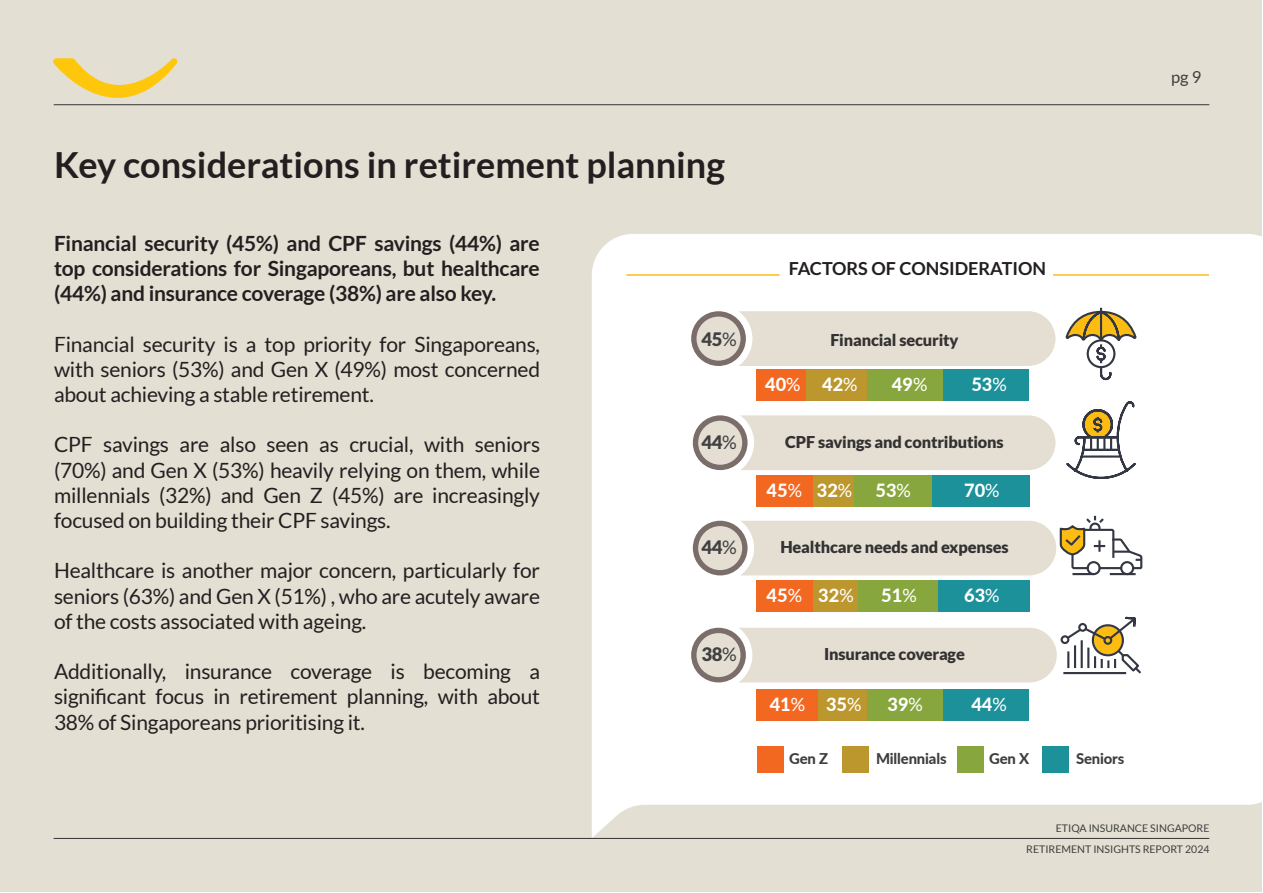
<style>
.page{position:relative;width:1263px;height:893px;background:#fff}
.page>*{position:absolute;margin:0;border:0;box-sizing:border-box;transform-origin:0 0}
.t1{font:700 36px "Lato";color:#231f20}
.t2{font:21px/25.2px "Lato";letter-spacing:-.01em;color:#231f20;text-align:justify}
.t3{font:700 21px/25.2px "Lato";letter-spacing:-.01em;color:#231f20;text-align:justify}
.t4{font:900 18.6px "Lato";letter-spacing:-.025em;color:#414042}
.t5{font:800 18.15px "Lato";color:#fff}
.t6{font:700 18px "Lato";color:#231f20}
.t7{font:16.5px "Lato";color:#3e3e3f}
.t8{font:900 16.35px "Lato";letter-spacing:-.01em;color:#333132}
.t9{font:800 14.85px "Lato";letter-spacing:-.01em;color:#3e3e3f}
.t10{font:10.5px/21px "Lato";color:#3e3e3f;text-align:right}
.s1{font-weight:400}
</style>
<div class="page">
<div style="left:0;top:1px;width:1261px;height:891px;background:#e3dfd3"></div>
<hr style="left:54px;top:104px;width:1155px;height:1px;background:#3e3e3f">
<svg style="left:53px;top:58px;width:125px;height:40px"></svg>
<svg style="left:592px;top:234px;width:670px;height:604px;background:#fbfbfa"></svg>
<hr style="left:54px;top:838px;width:1155px;height:1px;background:#3e3e3f">
<hr style="left:626px;top:274px;width:153px;height:2px;background:#fcbd16">
<hr style="left:1053px;top:274px;width:156px;height:2px;background:#fcbd16">
<svg style="left:738px;top:311px;width:317px;height:55px"></svg>
<div style="left:691px;top:311px;width:55px;height:55px;background:#7b6d69;border-radius:50%"></div>
<div style="left:696px;top:317px;width:44px;height:44px;background:#e4ded3;border-radius:50%"></div>
<svg style="left:740px;top:415px;width:315px;height:55px"></svg>
<div style="left:693px;top:415px;width:54px;height:55px;background:#7b6d69;border-radius:50%"></div>
<div style="left:698px;top:421px;width:44px;height:44px;background:#e4ded3;border-radius:50%"></div>
<div style="left:693px;top:521px;width:54px;height:54px;background:#7b6d69;border-radius:50%"></div>
<div style="left:698px;top:526px;width:44px;height:44px;background:#e4ded3;border-radius:50%"></div>
<svg style="left:738px;top:628px;width:319px;height:54px"></svg>
<div style="left:691px;top:628px;width:55px;height:54px;background:#7b6d69;border-radius:50%"></div>
<div style="left:696px;top:633px;width:44px;height:44px;background:#e4ded3;border-radius:50%"></div>
<div style="left:1060px;top:635px;width:9px;height:9px;border:2px solid #333743;border-radius:50%"></div>
<svg style="left:1065px;top:616px;width:78px;height:60px;background:#d7d0bf"></svg>
<hr style="left:1063px;top:672px;width:63px;height:2px;background:#333743">
<hr style="left:1100px;top:308px;width:2px;height:32px;background:#333743">
<svg style="left:1064px;top:309px;width:74px;height:73px;background:#dcd2b9"></svg>
<svg style="left:1064px;top:399px;width:74px;height:81px;background:#d7d3ca"></svg>
<svg style="left:740px;top:516px;width:403px;height:59px"></svg>
<div style="left:756px;top:370px;width:51px;height:31px;background:#f36821"></div>
<div style="left:806px;top:370px;width:61px;height:31px;background:#bc972e"></div>
<div style="left:867px;top:370px;width:77px;height:31px;background:#87a63d"></div>
<div style="left:943px;top:370px;width:86px;height:31px;background:#1c9199"></div>
<div style="left:756px;top:475px;width:58px;height:31px;background:#f36821"></div>
<div style="left:813px;top:475px;width:42px;height:31px;background:#bc972e"></div>
<div style="left:854px;top:475px;width:79px;height:31px;background:#87a63d"></div>
<div style="left:932px;top:475px;width:97px;height:31px;background:#1c9199"></div>
<div style="left:756px;top:580px;width:58px;height:31px;background:#f36821"></div>
<div style="left:813px;top:580px;width:46px;height:31px;background:#bc972e"></div>
<div style="left:859px;top:580px;width:80px;height:31px;background:#87a63d"></div>
<div style="left:938px;top:580px;width:91px;height:31px;background:#1c9199"></div>
<div style="left:756px;top:689px;width:63px;height:31px;background:#f36821"></div>
<div style="left:818px;top:689px;width:49px;height:31px;background:#bc972e"></div>
<div style="left:867px;top:689px;width:77px;height:31px;background:#87a63d"></div>
<div style="left:943px;top:689px;width:86px;height:31px;background:#1c9199"></div>
<div style="left:758px;top:747px;width:26px;height:26px;background:#f36821"></div>
<div style="left:843px;top:747px;width:26px;height:26px;background:#bc972e"></div>
<div style="left:958px;top:747px;width:26px;height:26px;background:#87a63d"></div>
<div style="left:1043px;top:747px;width:26px;height:26px;background:#1c9199"></div>
<h1 class="t1" style="left:54px;top:144px;width:672px">Key considerations in retirement planning</h1>
<p class="t3" style="left:54px;top:230px;width:487px">Financial security (45%) and CPF savings (44%) are top considerations for Singaporeans, but healthcare (44%) and insurance coverage (38%) are also key.</p>
<p class="t2" style="left:54px;top:331px;width:488px">Financial security is a top priority for Singaporeans, with seniors (53%) and Gen X (49%) most concerned about achieving a stable retirement.</p>
<p class="t2" style="left:54px;top:432px;width:488px">CPF savings are also seen as crucial, with seniors (70%) and Gen X (53%) heavily relying on them, while millennials (32%) and Gen Z (45%) are increasingly focused on building their CPF savings.</p>
<p class="t2" style="left:54px;top:558px;width:488px">Healthcare is another major concern, particularly for seniors (63%) and Gen X (51%) , who are acutely aware of the costs associated with ageing.</p>
<p class="t2" style="left:54px;top:659px;width:488px">Additionally, insurance coverage is becoming a significant focus in retirement planning, with about 38% of Singaporeans prioritising it.</p>
<p class="t6" style="left:789px;top:258px;width:259px">FACTORS OF CONSIDERATION</p>
<p class="t4" style="left:701px;top:328px;width:37px">45<span class="s1">%</span></p>
<p class="t8" style="left:830px;top:330px;width:130px">Financial security</p>
<p class="t5" style="left:765px;top:371px;width:94px">40<span class="s1">%</span> 42<span class="s1">%</span></p>
<p class="t5" style="left:892px;top:371px;width:37px">49<span class="s1">%</span></p>
<p class="t5" style="left:971px;top:371px;width:37px">53<span class="s1">%</span></p>
<p class="t4" style="left:701px;top:431px;width:37px">44<span class="s1">%</span></p>
<p class="t8" style="left:785px;top:432px;width:220px">CPF savings and contributions</p>
<p class="t5" style="left:767px;top:477px;width:87px">45<span class="s1">%</span> 32<span class="s1">%</span></p>
<p class="t5" style="left:875px;top:477px;width:37px">53<span class="s1">%</span></p>
<p class="t5" style="left:964px;top:477px;width:37px">70<span class="s1">%</span></p>
<p class="t4" style="left:701px;top:536px;width:37px">44<span class="s1">%</span></p>
<p class="t8" style="left:780px;top:538px;width:230px">Healthcare needs and expenses</p>
<p class="t5" style="left:767px;top:582px;width:89px">45<span class="s1">%</span> 32<span class="s1">%</span></p>
<p class="t5" style="left:881px;top:582px;width:37px">51<span class="s1">%</span></p>
<p class="t5" style="left:964px;top:582px;width:37px">63<span class="s1">%</span></p>
<p class="t4" style="left:701px;top:643px;width:37px">38<span class="s1">%</span></p>
<p class="t8" style="left:824px;top:645px;width:142px">Insurance coverage</p>
<p class="t5" style="left:770px;top:690px;width:93px">41<span class="s1">%</span> 35<span class="s1">%</span></p>
<p class="t5" style="left:887px;top:690px;width:37px">39<span class="s1">%</span></p>
<p class="t5" style="left:971px;top:690px;width:37px">44<span class="s1">%</span></p>
<p class="t9" style="left:789px;top:748px;width:40px">Gen Z</p>
<p class="t9" style="left:876px;top:748px;width:72px">Millennials</p>
<p class="t9" style="left:989px;top:748px;width:42px">Gen X</p>
<p class="t9" style="left:1076px;top:748px;width:50px">Seniors</p>
<p class="t7" style="left:1171px;top:68px;width:32px">pg 9</p>
<p class="t10" style="left:1026px;top:818px;width:185px">ETIQA INSURANCE SINGAPORE<br>RETIREMENT INSIGHTS REPORT 2024</p>
</div>
